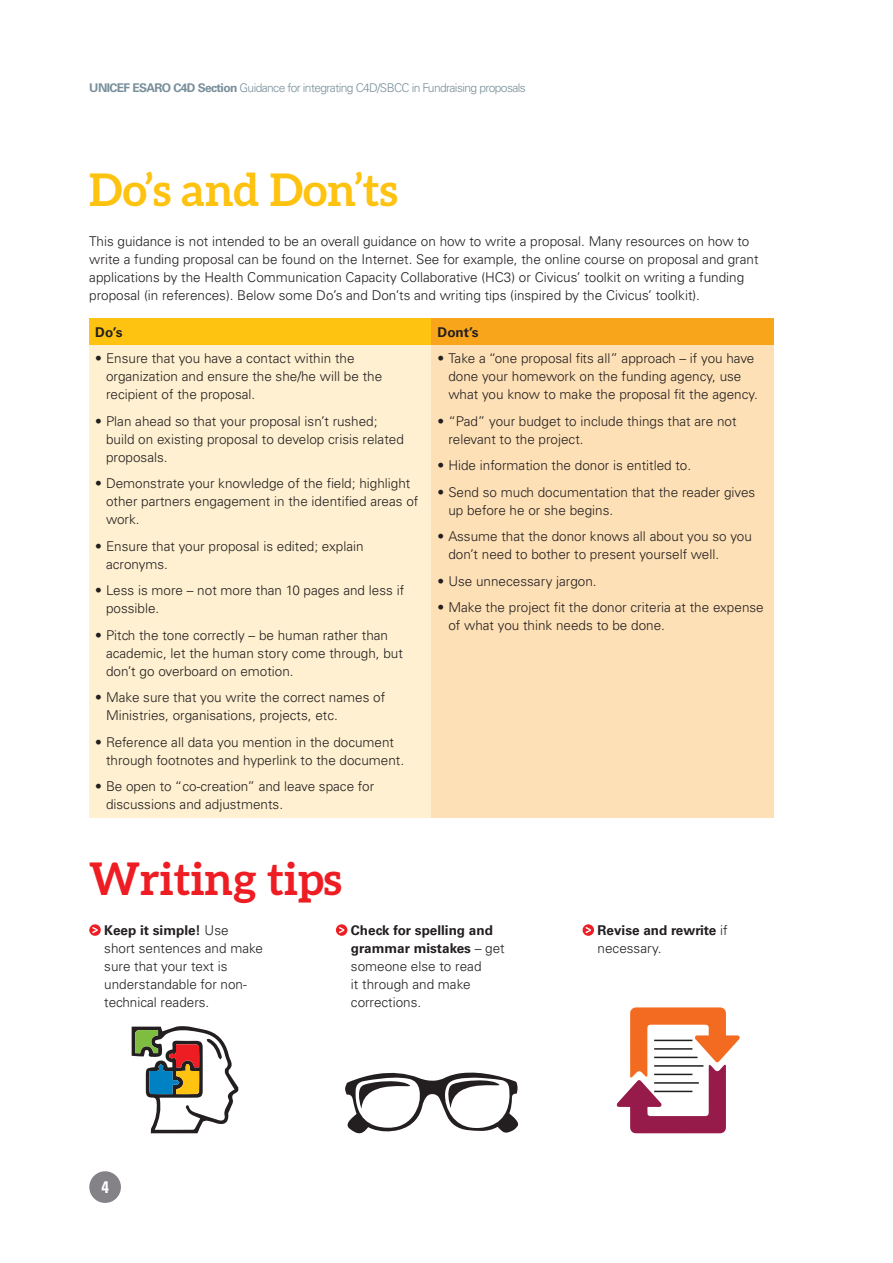
<style>
.page{position:relative;width:893px;height:1263px;background:#fff}
.page>*{position:absolute;margin:0;border:0;box-sizing:border-box;transform-origin:0 0}
.t1{font:700 45px "Aleo";color:#fec210}
.t2{font:700 45px "Aleo";color:#ee1d23}
.t3{font:700 condensed 16.8px "Univers LT Std";color:#fff}
.t4{font:300 13.5px/18px "Univers LT Std";color:#231f20}
.t5{font:700 13.5px/18px "Univers LT Std";color:#231f20}
.t6{font:300 12px "Univers LT Std";letter-spacing:-.05em;color:#788f9b}
.s1{font-weight:700}
.s2{font-weight:300}
</style>
<div class="page">
<div style="left:89px;top:1171px;width:32px;height:32px;background:#848286;border-radius:50%"></div>
<div style="left:89px;top:318px;width:343px;height:27px;background:#fec210"></div>
<div style="left:432px;top:318px;width:342px;height:27px;background:#f9a51b"></div>
<div style="left:89px;top:345px;width:343px;height:473px;background:#fef0d0"></div>
<div style="left:432px;top:345px;width:342px;height:473px;background:#fee0b6"></div>
<div style="left:89px;top:924px;width:12px;height:12px;background:#ee1d23;border-radius:50%"></div>
<svg style="left:92px;top:927px;width:6px;height:6px"></svg>
<svg style="left:336px;top:924px;width:11px;height:12px"></svg>
<svg style="left:339px;top:927px;width:5px;height:6px"></svg>
<svg style="left:583px;top:924px;width:11px;height:12px"></svg>
<svg style="left:586px;top:927px;width:5px;height:6px"></svg>
<svg style="left:345px;top:1072px;width:173px;height:62px"></svg>
<svg style="left:132px;top:1026px;width:106px;height:107px"></svg>
<svg style="left:617px;top:1007px;width:123px;height:126px"></svg>
<hr style="left:654px;top:1040px;width:38px;height:1px;background:#231f20">
<hr style="left:654px;top:1048px;width:38px;height:2px;background:#231f20">
<hr style="left:654px;top:1057px;width:43px;height:1px;background:#231f20">
<hr style="left:654px;top:1065px;width:49px;height:2px;background:#231f20">
<hr style="left:654px;top:1074px;width:38px;height:1px;background:#231f20">
<hr style="left:654px;top:1082px;width:45px;height:2px;background:#231f20">
<hr style="left:654px;top:1091px;width:38px;height:1px;background:#231f20">
<p class="t6" style="left:89px;top:80px;width:438px"><span class="s1">UNICEF ESARO C4D Section</span> Guidance for integrating C4D/SBCC in Fundraising proposals</p>
<h1 class="t1" style="left:89px;top:164px;width:310px">Do’s and Don’ts</h1>
<p class="t4" style="left:89px;top:232px;width:671px">This guidance is not intended to be an overall guidance on how to write a proposal. Many resources on how to write a funding proposal can be found on the Internet. See for example, the online course on proposal and grant applications by the Health Communication Capacity Collaborative (HC3) or Civicus’ toolkit on writing a funding proposal (in references). Below some Do’s and Don’ts and writing tips (inspired by the Civicus’ toolkit).</p>
<p class="t5" style="left:95px;top:323px;width:29px">Do’s</p>
<p class="t5" style="left:438px;top:323px;width:42px">Dont’s</p>
<p class="t4" style="left:106px;top:350px;width:278px;text-indent:-11px">• Ensure that you have a contact within the organization and ensure the she/he will be the recipient of the proposal.</p>
<p class="t4" style="left:106px;top:412px;width:299px;text-indent:-11px">• Plan ahead so that your proposal isn’t rushed; build on existing proposal to develop crisis related proposals.</p>
<p class="t4" style="left:106px;top:475px;width:314px;text-indent:-11px">• Demonstrate your knowledge of the field; highlight other partners engagement in the identified areas of work.</p>
<p class="t4" style="left:106px;top:537px;width:259px;text-indent:-11px">• Ensure that your proposal is edited; explain acronyms.</p>
<p class="t4" style="left:106px;top:582px;width:300px;text-indent:-11px">• Less is more – not more than 10 pages and less if possible.</p>
<p class="t4" style="left:106px;top:626px;width:298px;text-indent:-11px">• Pitch the tone correctly – be human rather than academic, let the human story come through, but don’t go overboard on emotion.</p>
<p class="t4" style="left:106px;top:689px;width:281px;text-indent:-11px">• Make sure that you write the correct names of<br>Ministries, organisations, projects, etc.</p>
<p class="t4" style="left:106px;top:733px;width:300px;text-indent:-11px">• Reference all data you mention in the document through footnotes and hyperlink to the document.</p>
<p class="t4" style="left:106px;top:778px;width:270px;text-indent:-11px">• Be open to “co-creation” and leave space for discussions and adjustments.</p>
<p class="t4" style="left:448px;top:350px;width:311px;text-indent:-11px">• Take a “one proposal fits all” approach – if you have done your homework on the funding agency, use what you know to make the proposal fit the agency.</p>
<p class="t4" style="left:448px;top:412px;width:290px;text-indent:-11px">• “Pad” your budget to include things that are not relevant to the project.</p>
<p class="t4" style="left:438px;top:457px;width:255px">• Hide information the donor is entitled to.</p>
<p class="t4" style="left:448px;top:483px;width:308px;text-indent:-11px">• Send so much documentation that the reader gives up before he or she begins.</p>
<p class="t4" style="left:448px;top:528px;width:305px;text-indent:-11px">• Assume that the donor knows all about you so you don’t need to bother to present yourself well.</p>
<p class="t4" style="left:438px;top:572px;width:161px">• Use unnecessary jargon.</p>
<p class="t4" style="left:448px;top:599px;width:317px;text-indent:-11px">• Make the project fit the donor criteria at the expense of what you think needs to be done.</p>
<h1 class="t2" style="left:89px;top:853px;width:254px">Writing tips</h1>
<p class="t4" style="left:104px;top:921px;width:160px;text-indent:-15px">• <span class="s1">Keep it simple!</span> Use<br>short sentences and make sure that your text is understandable for non&shy;technical readers.</p>
<p class="t4" style="left:351px;top:921px;width:155px;text-indent:-15px">• <span class="s1">Check for spelling and grammar mistakes</span> – get someone else to read<br>it through and make corrections.</p>
<p class="t5" style="left:598px;top:921px;width:132px;text-indent:-15px"><span class="s2">•</span> Revise and rewrite <span class="s2">if necessary.</span></p>
<p class="t3" style="left:101px;top:1176px;width:9px">4</p>
</div>
